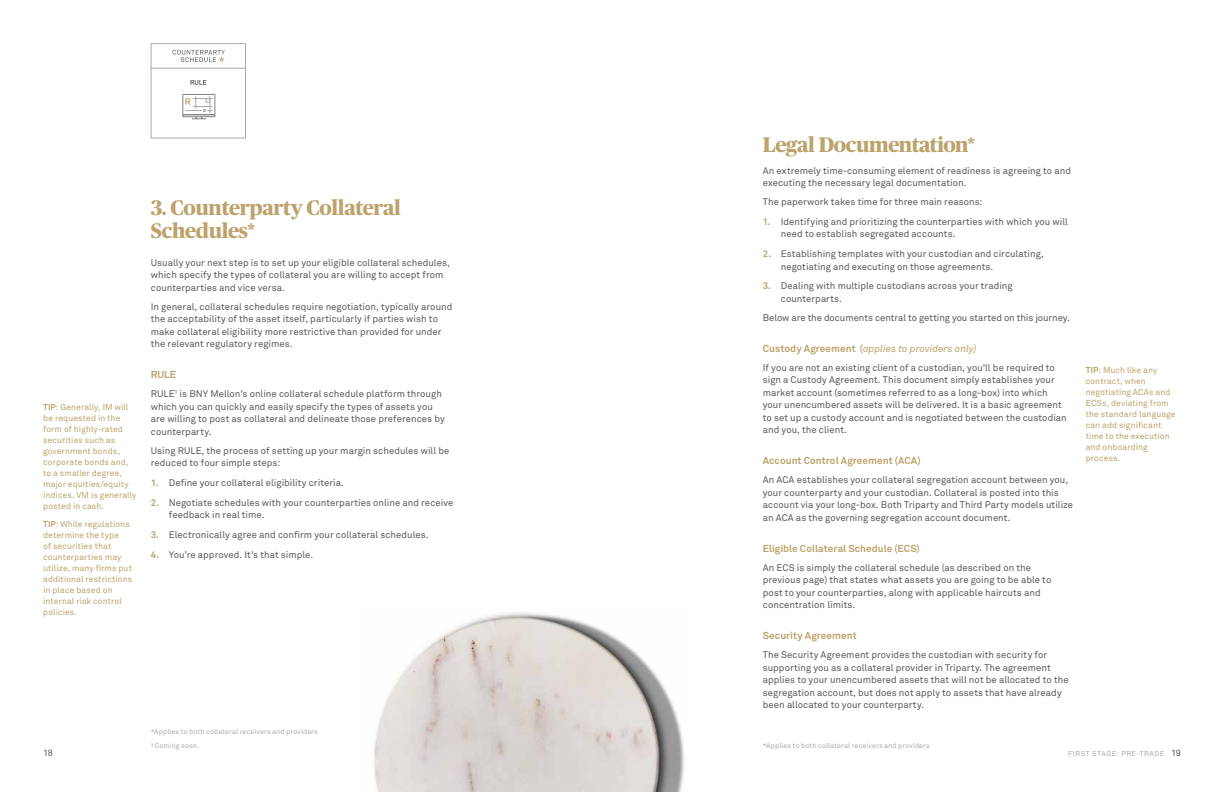
<style>
.page{position:relative;width:1224px;height:792px;background:#fff}
.page>*{position:absolute;margin:0;border:0;box-sizing:border-box;transform-origin:0 0}
.t1{font:800 21px/23px "Publico Headline VN";letter-spacing:-.015em;color:#bca36b}
.t2{font:700 10px "Akkurat Pro";letter-spacing:.005em;color:#bca36b}
.t3{font:italic 10px "Akkurat Pro";color:#bca36b}
.t4{font:9.5px/12.5px "Akkurat Pro";letter-spacing:.005em;color:#58595b}
.t5{font:9px "Akkurat Pro";color:#58595b}
.t6{font:8.5px/11px "Akkurat Pro";letter-spacing:.01em;color:#bca36b}
.t7{font:7px/14px "Akkurat Pro";letter-spacing:.02em;color:#a8aaad}
.t8{font:7px "Akkurat Pro";letter-spacing:.09em;color:#a8aaad}
.s1{font-weight:700;color:#bca36b}
.s2{font-weight:700;font-style:normal}
.s3{font-weight:700}
.s4{font-size:9px;color:#58595b}
</style>
<div class="page">
<div style="left:151px;top:43px;width:95px;height:95px;background:#fff;border:1px solid #a8aaad"></div>
<hr style="left:151px;top:68px;width:95px;height:1px;background:#a8aaad">
<svg style="left:190px;top:80px;width:16px;height:5px"></svg>
<svg style="left:172px;top:50px;width:53px;height:12px"></svg>
<div style="left:182px;top:114px;width:33px;height:3px;background:#fff;border:1px solid #808487"></div>
<div style="left:182px;top:94px;width:33px;height:21px;border:1px solid #808487"></div>
<svg style="left:185px;top:96px;width:28px;height:24px"></svg>
<img style="left:372px;top:612px;width:312px;height:180px">
<p class="t1" style="left:763px;top:132px;width:214px">Legal Documentation*</p>
<p class="t4" style="left:763px;top:164px;width:310px">An extremely time-consuming element of readiness is agreeing to and executing the necessary legal documentation.</p>
<p class="t4" style="left:763px;top:196px;width:221px">The paperwork takes time for three main reasons:</p>
<p class="t4" style="left:781px;top:216px;width:289px;text-indent:-18px"><span class="s1">1.</span> Identifying and prioritizing the counterparties with which you will need to establish segregated accounts.</p>
<p class="t4" style="left:781px;top:248px;width:264px;text-indent:-18px"><span class="s1">2.</span> Establishing templates with your custodian and circulating, negotiating and executing on those agreements.</p>
<p class="t4" style="left:781px;top:280px;width:233px;text-indent:-18px"><span class="s1">3.</span> Dealing with multiple custodians across your trading counterparts.</p>
<p class="t4" style="left:763px;top:312px;width:309px">Below are the documents central to getting you started on this journey.</p>
<p class="t3" style="left:763px;top:342px;width:215px"><span class="s2">Custody Agreement (</span>applies to providers only)</p>
<p class="t4" style="left:763px;top:362px;width:305px">If you are not an existing client of a custodian, you’ll be required to sign a Custody Agreement. This document simply establishes your market account (sometimes referred to as a long-box) into which your unencumbered assets will be delivered. It is a basic agreement to set up a custody account and is negotiated between the custodian and you, the client.</p>
<h5 class="t2" style="left:763px;top:455px;width:159px">Account Control Agreement (ACA)</h5>
<p class="t4" style="left:763px;top:474px;width:312px">An ACA establishes your collateral segregation account between you, your counterparty and your custodian. Collateral is posted into this account via your long-box. Both Triparty and Third Party models utilize an ACA as the governing segregation account document.</p>
<h5 class="t2" style="left:763px;top:542px;width:158px">Eligible Collateral Schedule (ECS)</h5>
<p class="t4" style="left:763px;top:562px;width:290px">An ECS is simply the collateral schedule (as described on the previous page) that states what assets you are going to be able to post to your counterparties, along with applicable haircuts and concentration limits.</p>
<h5 class="t2" style="left:763px;top:630px;width:95px">Security Agreement</h5>
<p class="t4" style="left:763px;top:649px;width:307px">The Security Agreement provides the custodian with security for supporting you as a collateral provider in Triparty. The agreement applies to your unencumbered assets that will not be allocated to the segregation account, but does not apply to assets that have already been allocated to your counterparty.</p>
<p class="t7" style="left:763px;top:739px;width:169px">*Applies to both collateral receivers and providers</p>
<p class="t1" style="left:151px;top:195px;width:251px">3. Counterparty Collateral<br>Schedules*</p>
<p class="t4" style="left:151px;top:257px;width:301px">Usually your next step is to set up your eligible collateral schedules, which specify the types of collateral you are willing to accept from counterparties and vice versa.</p>
<p class="t4" style="left:151px;top:301px;width:303px">In general, collateral schedules require negotiation, typically around the acceptability of the asset itself, particularly if parties wish to make collateral eligibility more restrictive than provided for under the relevant regulatory regimes.</p>
<h5 class="t2" style="left:151px;top:369px;width:27px">RULE</h5>
<p class="t4" style="left:151px;top:388px;width:295px">RULE<sup>1</sup> is BNY Mellon’s online collateral schedule platform through which you can quickly and easily specify the types of assets you are willing to post as collateral and delineate those preferences by counterparty.</p>
<p class="t4" style="left:151px;top:445px;width:300px">Using RULE, the process of setting up your margin schedules will be reduced to four simple steps:</p>
<p class="t4" style="left:151px;top:477px;width:195px"><span class="s1">1.</span> Define your collateral eligibility criteria.</p>
<p class="t4" style="left:169px;top:496px;width:286px;text-indent:-18px"><span class="s1">2.</span> Negotiate schedules with your counterparties online and receive feedback in real time.</p>
<p class="t4" style="left:151px;top:529px;width:279px"><span class="s1">3.</span> Electronically agree and confirm your collateral schedules.</p>
<p class="t4" style="left:151px;top:548px;width:164px"><span class="s1">4.</span> You’re approved. It’s that simple.</p>
<p class="t6" style="left:1086px;top:365px;width:91px"><span class="s3">TIP</span>: Much like any contract, when negotiating ACAs and<br>ECSs, deviating from the standard language can add significant time to the execution and onboarding process.</p>
<p class="t6" style="left:43px;top:402px;width:95px"><span class="s3">TIP</span>: Generally, IM will be requested in the form of highly-rated securities such as government bonds, corporate bonds and, to a smaller degree, major equities/equity indices. VM is generally posted in cash.</p>
<p class="t6" style="left:43px;top:519px;width:91px"><span class="s3">TIP</span>: While regulations determine the type<br>of securities that counterparties may utilize, many firms put additional restrictions in place based on internal risk control policies.</p>
<p class="t7" style="left:151px;top:725px;width:169px">*Applies to both collateral receivers and providers<br><sup>1</sup> Coming soon.</p>
<p class="t5" style="left:43px;top:748px;width:11px">18</p>
<p class="t8" style="left:1068px;top:749px;width:114px">FIRST STAGE: PRE-TRADE <span class="s4">19</span></p>
</div>
